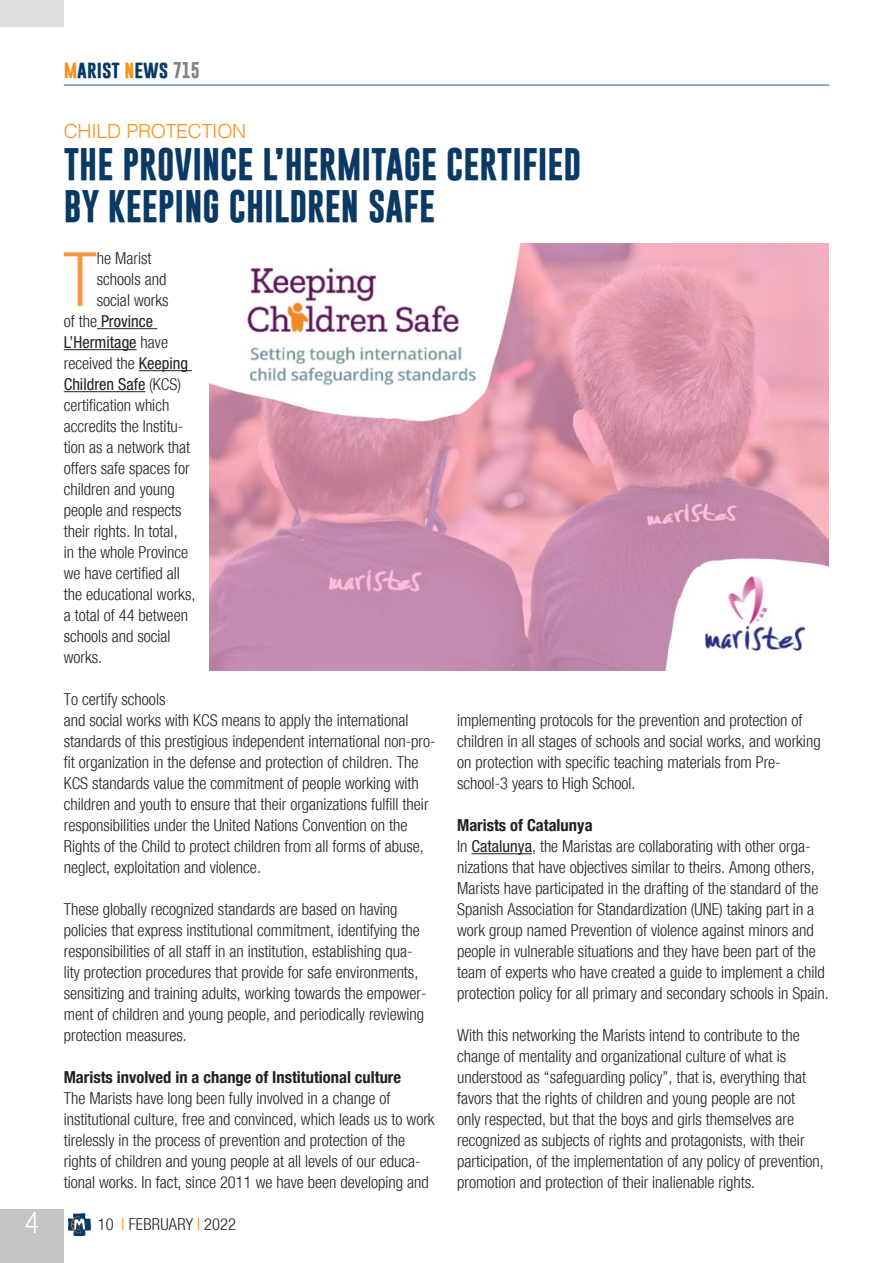
<style>
.page{position:relative;width:893px;height:1263px;background:#fff}
.page>*{position:absolute;margin:0;border:0;box-sizing:border-box;transform-origin:0 0}
.Testo_sinEspacio{font:300 condensed 75.3px "Helvetica Neue";color:#f79641}
.Titolo{font:700 33px "Gobold";color:#0a3963}
.t1{font:300 condensed 30px "Helvetica Neue";color:#fff}
.sommario{font:300 19.5px "Helvetica";letter-spacing:-.015em;color:#f7931d}
.t2{font:700 18px "Gobold";color:#0a3963}
.Testo_sinEspacio-2{font:300 condensed 16.5px/21px "Helvetica Neue";color:#231f20}
.Testo_sinEspacio-3{font:700 condensed 16.5px "Helvetica Neue";color:#231f20}
.Testo_sinEspacio-4{font:condensed 16.5px "Helvetica Neue";color:#231f20}
.s1{color:#f7931d}
.s2{font-size:16.5px;color:#808285}
.s3{font-weight:300}
.s4{font-weight:400}
</style>
<div class="page">
<div style="left:0;top:1209px;width:64px;height:54px;background:#c4c5c4"></div>
<hr style="left:64px;top:85px;width:765px;height:1px;background:#175d9e">
<svg style="left:68px;top:1213px;width:23px;height:23px"></svg>
<div style="left:0;top:0;width:64px;height:27px;background:#dddede"></div>
<hr style="left:97px;top:328px;width:60px;height:1px;background:#231f20">
<hr style="left:64px;top:349px;width:73px;height:1px;background:#231f20">
<hr style="left:139px;top:370px;width:53px;height:1px;background:#231f20">
<hr style="left:64px;top:391px;width:81px;height:1px;background:#231f20">
<hr style="left:471px;top:853px;width:61px;height:1px;background:#231f20">
<img style="left:210px;top:243px;width:618px;height:427px">
<p class="t2" style="left:64px;top:57px;width:138px"><span class="s1">m</span>arist <span class="s1">n</span>ews <span class="s2">715</span></p>
<p class="sommario" style="left:64px;top:114px;width:184px">CHILD PROTECTION</p>
<p class="Titolo" style="left:64px;top:143px;width:519px">THE PROVINCE L’HERMITAGE CERTIFIED</p>
<p class="Titolo" style="left:64px;top:185px;width:373px">BY KEEPING CHILDREN SAFE</p>
<p class="Testo_sinEspacio" style="left:63px;top:236px;width:35px">T</p>
<p class="Testo_sinEspacio-2" style="left:97px;top:248px;width:56px">he Marist</p>
<p class="Testo_sinEspacio-2" style="left:97px;top:269px;width:71px">schools and</p>
<p class="Testo_sinEspacio-2" style="left:97px;top:290px;width:73px">social works</p>
<p class="Testo_sinEspacio-4" style="left:64px;top:312px;width:91px"><span class="s3">of the</span> Province</p>
<p class="Testo_sinEspacio-4" style="left:64px;top:333px;width:106px">L’Hermitage <span class="s3">have</span></p>
<p class="Testo_sinEspacio-2" style="left:64px;top:353px;width:126px">received the <span class="s4">Keeping</span></p>
<p class="Testo_sinEspacio-4" style="left:64px;top:375px;width:119px">Children Safe <span class="s3">(KCS)</span></p>
<p class="Testo_sinEspacio-2" style="left:64px;top:395px;width:107px">certification which</p>
<p class="Testo_sinEspacio-2" style="left:64px;top:416px;width:121px">accredits the Institu-</p>
<p class="Testo_sinEspacio-2" style="left:64px;top:437px;width:128px">tion as a network that</p>
<p class="Testo_sinEspacio-2" style="left:64px;top:458px;width:127px">offers safe spaces for</p>
<p class="Testo_sinEspacio-2" style="left:64px;top:479px;width:113px">children and young</p>
<p class="Testo_sinEspacio-2" style="left:64px;top:500px;width:119px">people and respects</p>
<p class="Testo_sinEspacio-2" style="left:64px;top:521px;width:115px">their rights. In total,</p>
<p class="Testo_sinEspacio-2" style="left:64px;top:542px;width:126px">in the whole Province</p>
<p class="Testo_sinEspacio-2" style="left:64px;top:563px;width:117px">we have certified all</p>
<p class="Testo_sinEspacio-2" style="left:64px;top:584px;width:133px">the educational works,</p>
<p class="Testo_sinEspacio-2" style="left:64px;top:605px;width:126px">a total of 44 between</p>
<p class="Testo_sinEspacio-2" style="left:64px;top:626px;width:108px">schools and social</p>
<p class="Testo_sinEspacio-2" style="left:64px;top:647px;width:40px">works.</p>
<p class="Testo_sinEspacio-2" style="left:64px;top:689px;width:373px">To certify schools<br>and social works with KCS means to apply the international standards of this prestigious independent international non-pro&shy;fit organization in the defense and protection of children. The KCS standards value the commitment of people working with children and youth to ensure that their organizations fulfill their responsibilities under the United Nations Convention on the Rights of the Child to protect children from all forms of abuse, neglect, exploitation and violence.</p>
<p class="Testo_sinEspacio-2" style="left:64px;top:899px;width:364px">These globally recognized standards are based on having policies that express institutional commitment, identifying the responsibilities of all staff in an institution, establishing qua&shy;lity protection procedures that provide for safe environments, sensitizing and training adults, working towards the empower&shy;ment of children and young people, and periodically reviewing protection measures.</p>
<p class="Testo_sinEspacio-3" style="left:64px;top:1063px;width:339px">Marists involved in a change of Institutional culture</p>
<p class="Testo_sinEspacio-2" style="left:64px;top:1088px;width:372px">The Marists have long been fully involved in a change of institutional culture, free and convinced, which leads us to work tirelessly in the process of prevention and protection of the rights of children and young people at all levels of our educa&shy;tional works. In fact, since 2011 we have been developing and</p>
<p class="Testo_sinEspacio-2" style="left:457px;top:710px;width:365px">implementing protocols for the prevention and protection of children in all stages of schools and social works, and working on protection with specific teaching materials from Pre&shy;school-3 years to High School.</p>
<p class="Testo_sinEspacio-3" style="left:457px;top:811px;width:137px">Marists of Catalunya</p>
<p class="Testo_sinEspacio-2" style="left:457px;top:836px;width:373px">In <span class="s4">Catalunya</span>, the Maristas are collaborating with other orga&shy;nizations that have objectives similar to theirs. Among others, Marists have participated in the drafting of the standard of the Spanish Association for Standardization (UNE) taking part in a work group named Prevention of violence against minors and people in vulnerable situations and they have been part of the team of experts who have created a guide to implement a child protection policy for all primary and secondary schools in Spain.</p>
<p class="Testo_sinEspacio-2" style="left:457px;top:1025px;width:368px">With this networking the Marists intend to contribute to the change of mentality and organizational culture of what is understood as “safeguarding policy”, that is, everything that favors that the rights of children and young people are not<br>only respected, but that the boys and girls themselves are recognized as subjects of rights and protagonists, with their participation, of the implementation of any policy of prevention, promotion and protection of their inalienable rights.</p>
<h3 class="t1" style="left:25px;top:1205px;width:16px">4</h3>
<p class="Testo_sinEspacio-2" style="left:98px;top:1214px;width:140px">10 <span class="s1">I</span> FEBRUARY <span class="s1">I</span> 2022</p>
</div>
